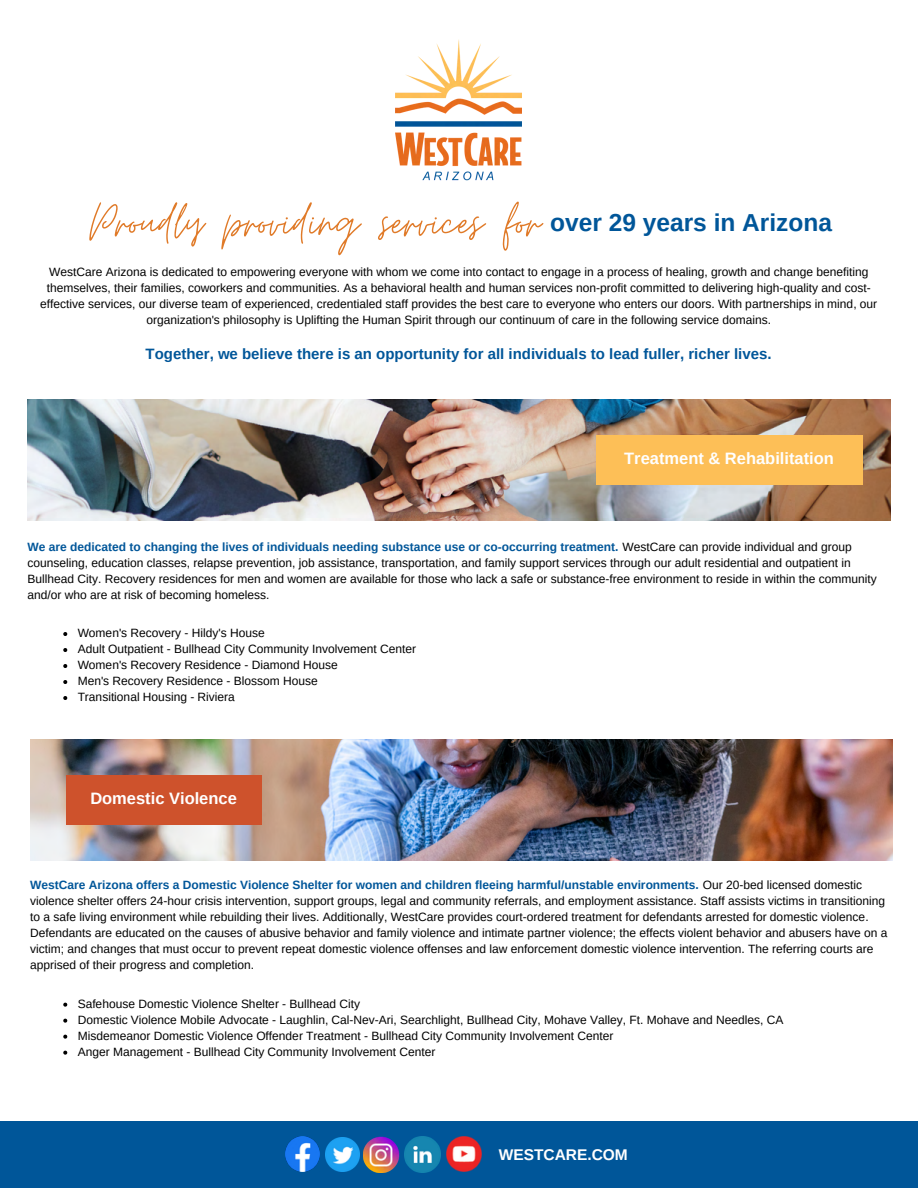
<style>
.page{position:relative;width:918px;height:1188px;background:#fff}
.page>*{position:absolute;margin:0;border:0;box-sizing:border-box;transform-origin:0 0}
.t1{font:55.5px "Moon Time";color:#e07a28}
.t2{font:700 24.45px "Arimo";color:#005699}
.t3{font:700 16.5px "Arimo";color:#fff}
.t4{font:700 15.45px "Arimo";color:#fff}
.t5{font:700 15px "Arimo";color:#005699}
.t6{font:12px/16px "Arimo";color:#000}
.s1{font-weight:700;color:#005699}
</style>
<div class="page">
<div style="left:0;top:1121px;width:918px;height:67px;background:#005699"></div>
<img style="left:395px;top:39px;width:126px;height:142px">
<img style="left:28px;top:400px;width:862px;height:120px">
<div style="left:596px;top:435px;width:267px;height:50px;background:#fdbf57"></div>
<img style="left:447px;top:1137px;width:35px;height:35px">
<img style="left:285px;top:1137px;width:35px;height:35px">
<img style="left:325px;top:1138px;width:34px;height:33px">
<img style="left:405px;top:1137px;width:36px;height:36px">
<img style="left:364px;top:1137px;width:36px;height:36px">
<img style="left:30px;top:740px;width:863px;height:120px">
<div style="left:66px;top:775px;width:196px;height:50px;background:#ce522c"></div>
<svg style="left:63px;top:632px;width:4px;height:4px"></svg>
<svg style="left:63px;top:648px;width:4px;height:4px"></svg>
<svg style="left:63px;top:664px;width:4px;height:4px"></svg>
<svg style="left:63px;top:680px;width:4px;height:4px"></svg>
<svg style="left:63px;top:696px;width:4px;height:4px"></svg>
<svg style="left:63px;top:1003px;width:4px;height:4px"></svg>
<svg style="left:63px;top:1019px;width:4px;height:4px"></svg>
<svg style="left:63px;top:1035px;width:4px;height:4px"></svg>
<svg style="left:63px;top:1051px;width:4px;height:4px"></svg>
<p class="t1" style="left:89px;top:188px;width:453px">Proudly providing services for</p>
<p class="t2" style="left:550px;top:209px;width:283px">over 29 years in Arizona</p>
<p class="t6" style="left:40px;top:264px;width:839px;text-align:center">WestCare Arizona is dedicated to empowering everyone with whom we come into contact to engage in a process of healing, growth and change benefiting themselves, their families, coworkers and communities. As a behavioral health and human services non-profit committed to delivering high-quality and cost&shy;effective services, our diverse team of experienced, credentialed staff provides the best care to everyone who enters our doors. With partnerships in mind, our organization's philosophy is Uplifting the Human Spirit through our continuum of care in the following service domains.</p>
<p class="t5" style="left:146px;top:346px;width:628px">Together, we believe there is an opportunity for all individuals to lead fuller, richer lives.</p>
<p class="t3" style="left:624px;top:449px;width:211px">Treatment &amp; Rehabilitation</p>
<p class="t6" style="left:28px;top:539px;width:851px"><span class="s1">We are dedicated to changing the lives of individuals needing substance use or co-occurring treatment.</span> WestCare can provide individual and group counseling, education classes, relapse prevention, job assistance, transportation, and family support services through our adult residential and outpatient in Bullhead City. Recovery residences for men and women are available for those who lack a safe or substance-free environment to reside in within the community and/or who are at risk of becoming homeless.</p>
<p class="t6" style="left:78px;top:625px;width:189px">Women's Recovery - Hildy's House</p>
<p class="t6" style="left:78px;top:641px;width:340px">Adult Outpatient - Bullhead City Community Involvement Center</p>
<p class="t6" style="left:78px;top:657px;width:262px">Women's Recovery Residence - Diamond House</p>
<p class="t6" style="left:78px;top:673px;width:242px">Men's Recovery Residence - Blossom House</p>
<p class="t6" style="left:78px;top:689px;width:159px">Transitional Housing - Riviera</p>
<p class="t3" style="left:90px;top:789px;width:148px">Domestic Violence</p>
<p class="t6" style="left:30px;top:877px;width:859px"><span class="s1">WestCare Arizona offers a Domestic Violence Shelter for women and children fleeing harmful/unstable environments.</span> Our 20-bed licensed domestic violence shelter offers 24-hour crisis intervention, support groups, legal and community referrals, and employment assistance. Staff assists victims in transitioning to a safe living environment while rebuilding their lives. Additionally, WestCare provides court-ordered treatment for defendants arrested for domestic violence.<br>Defendants are educated on the causes of abusive behavior and family violence and intimate partner violence; the effects violent behavior and abusers have on a victim; and changes that must occur to prevent repeat domestic violence offenses and law enforcement domestic violence intervention. The referring courts are apprised of their progress and completion.</p>
<p class="t6" style="left:78px;top:995px;width:284px">Safehouse Domestic Violence Shelter - Bullhead City</p>
<p class="t6" style="left:78px;top:1011px;width:707px">Domestic Violence Mobile Advocate - Laughlin, Cal-Nev-Ari, Searchlight, Bullhead City, Mohave Valley, Ft. Mohave and Needles, CA</p>
<p class="t6" style="left:78px;top:1027px;width:537px">Misdemeanor Domestic Violence Offender Treatment - Bullhead City Community Involvement Center</p>
<p class="t6" style="left:78px;top:1043px;width:359px">Anger Management - Bullhead City Community Involvement Center</p>
<p class="t4" style="left:499px;top:1146px;width:130px">WESTCARE.COM</p>
</div>
